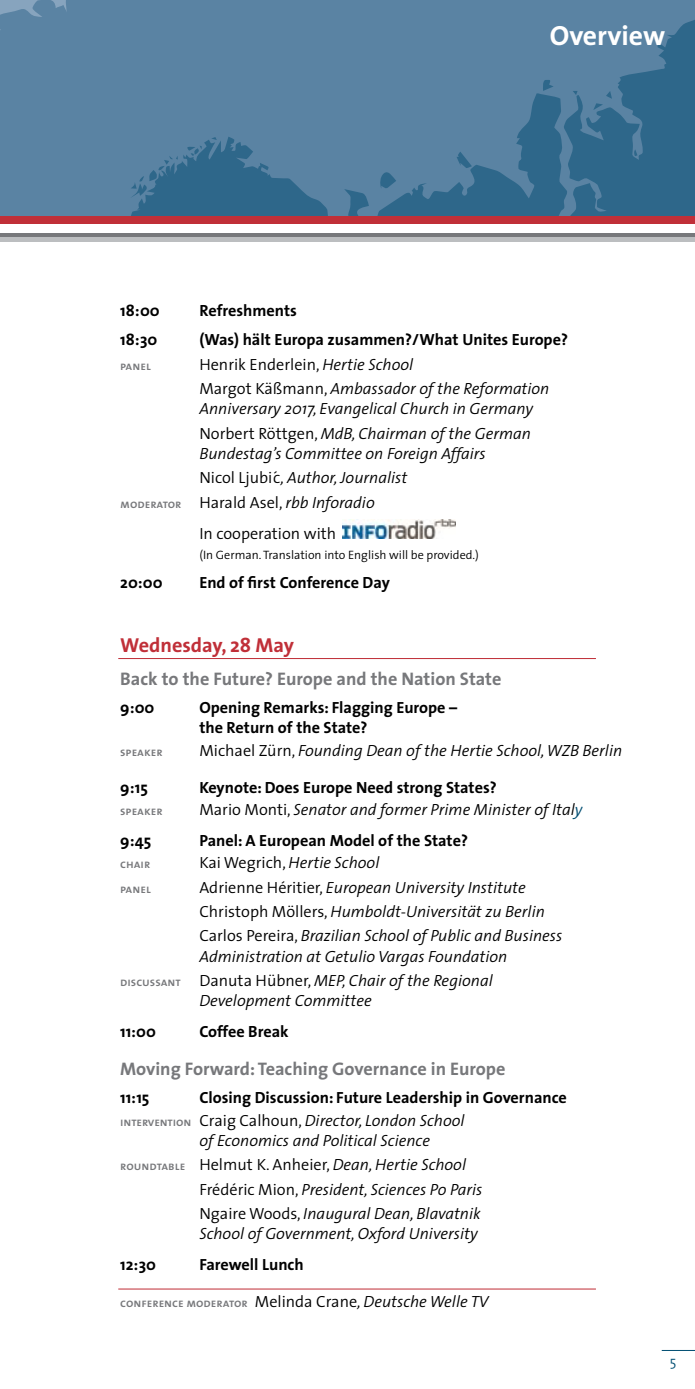
<style>
.page{position:relative;width:695px;height:1389px;background:#fff}
.page>*{position:absolute;margin:0;border:0;box-sizing:border-box;transform-origin:0 0}
.t1{font:700 27.82px "The Sans";color:#fff}
.t2{font:700 20.3px "The Sans";color:#c02f38}
.t3{font:700 18.2px "The Sans";color:#77787b}
.t4{font:italic 300 16.28px/24.3px "The Sans";color:#000}
.t5{font:700 16.28px/20.3px "The Sans";color:#000}
.t6{font:300 16.28px "The Sans";color:#000}
.t7{font:300 14px "The Sans";color:#004e72}
.t8{font:12.25px "The Sans Semi Bold Caps";color:#77787b}
.t9{font:300 12.25px "The Sans";color:#000}
.s1{font-style:normal}
.s2{font-family:"The Sans Semi Bold Caps";font-weight:400;font-style:normal;font-size:12.25px;color:#77787b}
.s3{color:#004e72}
.s4{font-family:"The Sans Semi Bold Caps";font-weight:400;font-size:12.25px;color:#77787b}
.s5{font-weight:300}
.s6{font-weight:300;font-style:italic}
.s7{font-family:"The Sans";font-weight:300;font-size:16.28px;color:#000}
.s8{font-family:"The Sans";font-weight:300;font-style:italic;font-size:16.28px;color:#000}
</style>
<div class="page">
<div style="left:0;top:0;width:45px;height:216px;background:#5a83a3"></div>
<svg style="left:45px;top:0;width:649px;height:216px;background:#4f7c9c"></svg>
<hr style="left:118px;top:658px;width:478px;height:1px;background:#c02f38">
<hr style="left:118px;top:1289px;width:478px;height:1px;background:#c02f38">
<img style="left:342px;top:519px;width:114px;height:19px">
<div style="left:0;top:216px;width:223px;height:8px;background:#c02f38"></div>
<div style="left:0;top:233px;width:223px;height:5px;background:#77787b"></div>
<hr style="left:0;top:238px;width:223px;height:4px;background:#bcbec0">
<div style="left:193px;top:216px;width:331px;height:8px;background:#c02f38"></div>
<div style="left:193px;top:233px;width:331px;height:5px;background:#77787b"></div>
<hr style="left:193px;top:238px;width:331px;height:4px;background:#bcbec0">
<div style="left:494px;top:216px;width:200px;height:8px;background:#c02f38"></div>
<div style="left:494px;top:233px;width:200px;height:5px;background:#77787b"></div>
<hr style="left:494px;top:238px;width:200px;height:4px;background:#bcbec0">
<hr style="left:661px;top:1350px;width:33px;height:1px;background:#004e72">
<h1 class="t1" style="left:549px;top:12px;width:117px">Overview</h1>
<p class="t5" style="left:120px;top:300px;width:41px">18:00</p>
<p class="t5" style="left:199px;top:300px;width:99px">Refreshments</p>
<p class="t5" style="left:120px;top:329px;width:39px">18:30</p>
<p class="t5" style="left:199px;top:329px;width:370px">(Was) hält Europa zusammen?/What Unites Europe?</p>
<p class="t8" style="left:120px;top:355px;width:32px">panel</p>
<p class="t4" style="left:199px;top:351px;width:351px"><span class="s1">Henrik Enderlein,</span> Hertie School<br><span class="s1">Margot Käßmann,</span> Ambassador of the Reformation</p>
<p class="t4" style="left:199px;top:396px;width:335px">Anniversary 2017, Evangelical Church in Germany<br><span class="s1">Norbert Röttgen,</span> MdB, Chairman of the German</p>
<p class="t4" style="left:199px;top:441px;width:288px">Bundestag’s Committee on Foreign Affairs</p>
<p class="t4" style="left:199px;top:465px;width:209px"><span class="s1">Nicol Ljubi´c</span>, Author, Journalist</p>
<p class="t4" style="left:120px;top:490px;width:256px"><span class="s2">moderator</span> <span class="s1">Harald Asel,</span> rbb Inforadio</p>
<p class="t6" style="left:199px;top:520px;width:138px">In cooperation with</p>
<p class="t9" style="left:199px;top:545px;width:281px">(In German. Translation into English will be provided.)</p>
<p class="t5" style="left:120px;top:572px;width:44px">20:00</p>
<p class="t5" style="left:199px;top:572px;width:192px">End of first Conference Day</p>
<p class="t2" style="left:120px;top:628px;width:175px">Wednesday, 28 May</p>
<p class="t3" style="left:120px;top:663px;width:383px">Back to the Future? Europe and the Nation State</p>
<p class="t5" style="left:120px;top:697px;width:36px">9:00</p>
<p class="t5" style="left:199px;top:697px;width:259px">Opening Remarks: Flagging Europe – the Return of the State?</p>
<p class="t8" style="left:120px;top:741px;width:44px">speaker</p>
<p class="t4" style="left:199px;top:738px;width:424px"><span class="s1">Michael Zürn,</span> Founding Dean of the Hertie School, WZB Berlin</p>
<p class="t5" style="left:120px;top:777px;width:29px">9:15</p>
<p class="t5" style="left:199px;top:777px;width:299px">Keynote: Does Europe Need strong States?</p>
<p class="t8" style="left:120px;top:801px;width:44px">speaker</p>
<p class="t4" style="left:199px;top:797px;width:385px"><span class="s1">Mario Monti,</span> Senator and former Prime Minister of Ital<span class="s3">y</span></p>
<p class="t5" style="left:120px;top:830px;width:33px">9:45</p>
<p class="t5" style="left:199px;top:830px;width:270px">Panel: A European Model of the State?</p>
<p class="t8" style="left:120px;top:854px;width:32px">chair</p>
<p class="t4" style="left:199px;top:850px;width:181px"><span class="s1">Kai Wegrich,</span> Hertie School</p>
<p class="t8" style="left:120px;top:878px;width:32px">panel</p>
<p class="t4" style="left:199px;top:875px;width:364px"><span class="s1">Adrienne Héritier,</span> European University Institute<br><span class="s1">Christoph Möllers,</span> Humboldt-Universität zu Berlin<br><span class="s1">Carlos Pereira,</span> Brazilian School of Public and Business</p>
<p class="t4" style="left:120px;top:944px;width:388px;text-indent:79px">Administration at Getulio Vargas Foundation <span class="s2">discussant</span> <span class="s1">Danuta Hübner,</span> MEP, Chair of the Regional</p>
<p class="t4" style="left:199px;top:988px;width:174px">Development Committee</p>
<p class="t5" style="left:120px;top:1021px;width:37px">11:00</p>
<p class="t5" style="left:199px;top:1021px;width:91px">Coffee Break</p>
<p class="t3" style="left:120px;top:1053px;width:387px">Moving Forward: Teaching Governance in Europe</p>
<p class="t5" style="left:120px;top:1087px;width:31px">11:15</p>
<p class="t5" style="left:120px;top:1086px;width:448px;line-height:22.4px;text-indent:79px">Closing Discussion: Future Leadership in Governance <span class="s4">intervention</span> <span class="s5">Craig Calhoun,</span> <span class="s6">Director, London School</span></p>
<p class="t4" style="left:199px;top:1128px;width:232px">of Economics and Political Science</p>
<p class="t4" style="left:120px;top:1152px;width:347px"><span class="s2">roundtable</span> <span class="s1">Helmut K. Anheier,</span> Dean, Hertie School</p>
<p class="t4" style="left:199px;top:1176px;width:284px"><span class="s1">Frédéric Mion,</span> President, Sciences Po Paris</p>
<p class="t4" style="left:199px;top:1201px;width:283px"><span class="s1">Ngaire Woods,</span> Inaugural Dean, Blavatnik</p>
<p class="t4" style="left:199px;top:1221px;width:280px">School of Government, Oxford University</p>
<p class="t5" style="left:120px;top:1254px;width:37px">12:30</p>
<p class="t5" style="left:199px;top:1254px;width:106px">Farewell Lunch</p>
<p class="t8" style="left:120px;top:1293px;width:370px">conference moderator <span class="s7">Melinda Crane</span><span class="s8">, Deutsche Welle TV</span></p>
<p class="t7" style="left:669px;top:1350px;width:8px">5</p>
</div>
